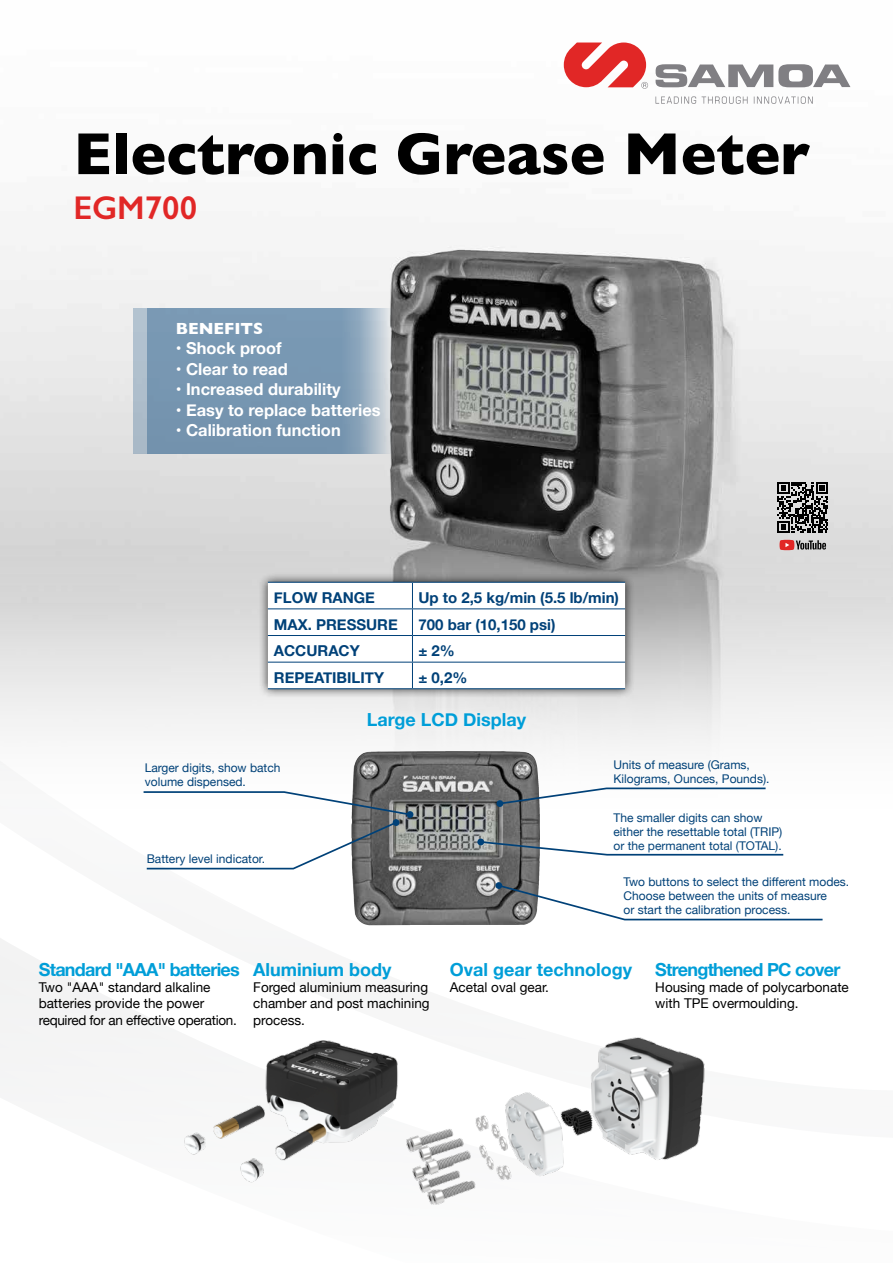
<style>
.page{position:relative;width:893px;height:1263px;background:#fff}
.page>*{position:absolute;margin:0;border:0;box-sizing:border-box;transform-origin:0 0}
.t1{font:700 60px "Gill Sans";color:#000}
.t2{font:600 33px "Gill Sans";color:#e12726}
.t3{font:700 18px "Helvetica Neue";color:#009ed8}
.t4{font:700 18px "Helvetica Neue";letter-spacing:-.04em;color:#009ed8}
.t5{font:700 16.5px "Helvetica Neue";color:#fff}
.t6{font:700 16.5px "Gill Sans";color:#fff}
.t7{font:700 15px "Helvetica Neue";color:#004178}
.t8{font:13.5px/16.2px "Helvetica Neue";color:#000}
.t9{font:12px/14px "Helvetica Neue";color:#004178}
</style>
<div class="page">
<svg style="left:0;top:865px;width:540px;height:222px"></svg>
<img style="left:0;top:42px;width:893px;height:787px">
<svg style="left:134px;top:308px;width:259px;height:146px;background:#a4b1bd"></svg>
<svg style="left:147px;top:308px;width:243px;height:146px;background:#7f9cb5"></svg>
<svg style="left:656px;top:64px;width:194px;height:23px"></svg>
<svg style="left:564px;top:43px;width:84px;height:46px"></svg>
<svg style="left:655px;top:96px;width:158px;height:8px"></svg>
<img style="left:375px;top:1021px;width:330px;height:184px">
<div style="left:258px;top:572px;width:377px;height:127px;background:#000;opacity:.75"></div>
<svg style="left:268px;top:582px;width:357px;height:106px"></svg>
<hr style="left:268px;top:688px;width:144px;height:1px;background:#004178">
<hr style="left:412px;top:688px;width:213px;height:1px;background:#004178">
<img style="left:351px;top:751px;width:173px;height:174px">
<div style="left:407px;top:811px;width:6px;height:7px;background:#004178;border-radius:50%"></div>
<svg style="left:142px;top:790px;width:270px;height:80px"></svg>
<div style="left:393px;top:819px;width:6px;height:7px;background:#004178;border-radius:50%"></div>
<svg style="left:498px;top:787px;width:269px;height:18px"></svg>
<div style="left:496px;top:800px;width:7px;height:7px;background:#004178;border-radius:50%"></div>
<div style="left:468px;top:829px;width:324px;height:36px;background:#fff;opacity:.75"></div>
<svg style="left:479px;top:840px;width:306px;height:16px"></svg>
<div style="left:477px;top:838px;width:7px;height:7px;background:#004178;border-radius:50%"></div>
<svg style="left:497px;top:883px;width:326px;height:38px"></svg>
<div style="left:495px;top:882px;width:7px;height:7px;background:#004178;border-radius:50%"></div>
<div style="left:359px;top:704px;width:176px;height:34px;background:#f1f1f1"></div>
<img style="left:179px;top:1027px;width:236px;height:162px">
<svg style="left:777px;top:482px;width:51px;height:51px;background:#5c5c5c"></svg>
<svg style="left:779px;top:540px;width:47px;height:10px"></svg>
<h1 class="t1" style="left:73px;top:106px;width:738px">Electronic Grease Meter</h1>
<h2 class="t2" style="left:73px;top:188px;width:125px">EGM700</h2>
<h3 class="t6" style="left:176px;top:315px;width:89px">BENEFITS</h3>
<h3 class="t5" style="left:176px;top:335px;width:107px">• Shock proof</h3>
<h3 class="t5" style="left:176px;top:356px;width:114px">• Clear to read</h3>
<h3 class="t5" style="left:176px;top:376px;width:166px">• Increased durability</h3>
<h3 class="t5" style="left:176px;top:397px;width:206px">• Easy to replace batteries</h3>
<h3 class="t5" style="left:176px;top:417px;width:166px">• Calibration function</h3>
<p class="t7" style="left:274px;top:586px;width:103px">Flow range</p>
<p class="t7" style="left:418px;top:586px;width:202px">Up to 2,5 kg/min (5.5 lb/min)</p>
<p class="t7" style="left:274px;top:612px;width:125px">max. Pressure</p>
<p class="t7" style="left:418px;top:612px;width:138px">700 bar (10,150 psi)</p>
<p class="t7" style="left:274px;top:639px;width:87px">Accuracy</p>
<p class="t7" style="left:418px;top:639px;width:38px">± 2%</p>
<p class="t7" style="left:274px;top:666px;width:112px">Repeatibility</p>
<p class="t7" style="left:418px;top:666px;width:51px">± 0,2%</p>
<p class="t9" style="left:145px;top:761px;width:137px">Larger digits, show batch volume dispensed.</p>
<p class="t9" style="left:147px;top:852px;width:120px">Battery level indicator.</p>
<h3 class="t3" style="left:367px;top:706px;width:161px">Large LCD Display</h3>
<p class="t9" style="left:613px;top:758px;width:158px">Units of measure (Grams,<br>Kilograms, Ounces, Pounds).</p>
<p class="t9" style="left:613px;top:812px;width:170px">The smaller digits can show either the resettable total (TRIP) or the permanent total (TOTAL).</p>
<p class="t9" style="left:624px;top:875px;width:227px">Two buttons to select the different modes.<br>Choose between the units of measure<br>or start the calibration process.</p>
<h3 class="t4" style="left:39px;top:955px;width:203px">Standard "AAA" batteries</h3>
<p class="t8" style="left:39px;top:980px;width:200px">Two "AAA" standard alkaline batteries provide the power required for an effective operation.</p>
<h3 class="t3" style="left:253px;top:955px;width:140px">Aluminium body</h3>
<p class="t8" style="left:253px;top:980px;width:178px;text-align:justify">Forged aluminium measuring chamber and post machining process.</p>
<h3 class="t3" style="left:450px;top:955px;width:184px">Oval gear technology</h3>
<p class="t8" style="left:450px;top:980px;width:101px">Acetal oval gear.</p>
<h3 class="t4" style="left:655px;top:955px;width:187px">Strengthened PC cover</h3>
<p class="t8" style="left:655px;top:980px;width:195px">Housing made of polycarbonate with TPE overmoulding.</p>
</div>
